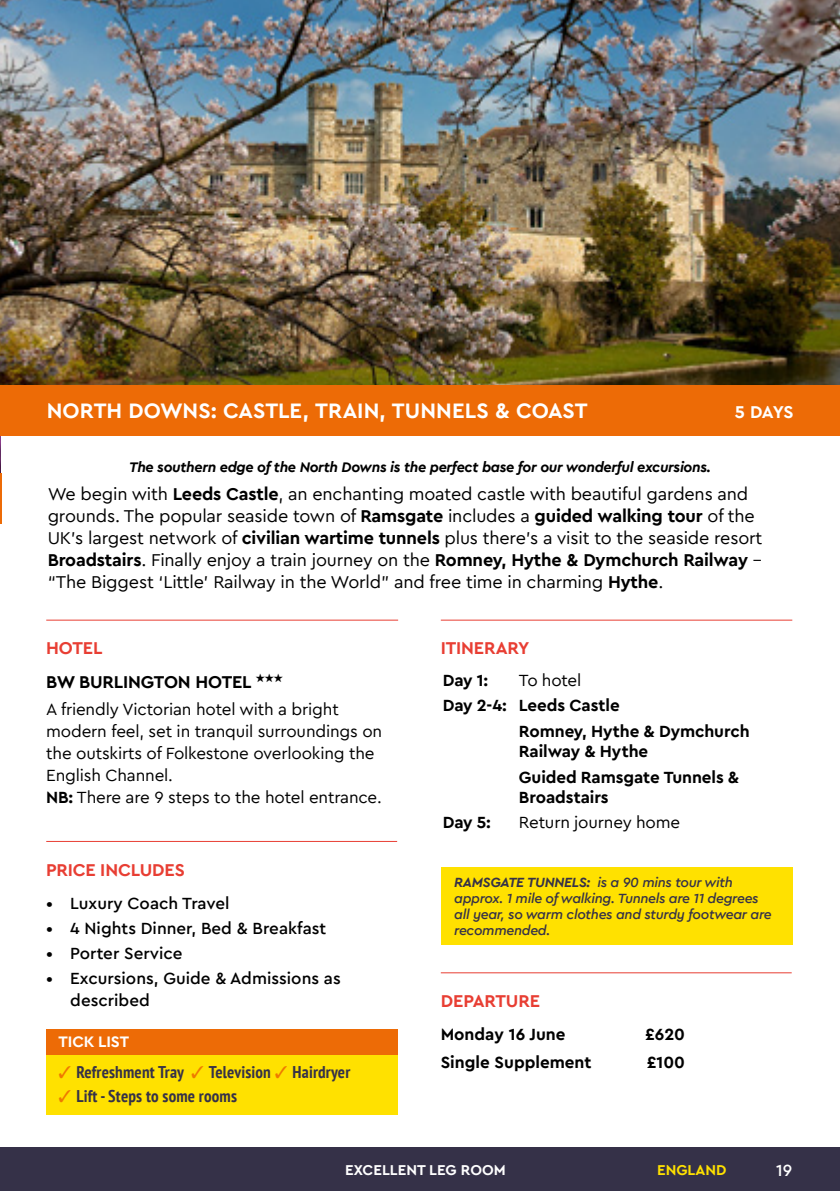
<style>
.page{position:relative;width:840px;height:1191px;background:#fff}
.page>*{position:absolute;margin:0;border:0;box-sizing:border-box;transform-origin:0 0}
.TOUR_destination{font:700 22px "Cera Pro Macmillan";color:#fff}
.TOUR_COPY{font:18px/22px "Cera Pro Macmillan";letter-spacing:-.01em;color:#000}
.ORANGE_HEADINGS{font:700 18px "Cera Pro Macmillan";letter-spacing:-.01em;color:#e83e33}
.Web_address_Hotel{font:700 18px "Cera Pro Macmillan";letter-spacing:-.01em;color:#000}
.TOUR_destination-2{font:700 18px "Cera Pro Macmillan";color:#fff}
.Hotel_copy{font:17px/22px "Cera Pro Macmillan";letter-spacing:-.01em;color:#000}
.t1{font:500 17px/22px "Cera Pro Macmillan";color:#000}
.ITINERARY_copy{font:700 17px/20px "Cera Pro Macmillan";letter-spacing:-.005em;color:#000}
.Tick_list_copy{font:700 condensed 17px "PT Sans";letter-spacing:.01em;color:#353148}
.DEPARTURE_COST_Copy{font:700 17px "Cera Pro Macmillan";color:#000}
.ITINERARY_copy-2{font:17px "Cera Pro Macmillan";letter-spacing:-.01em;color:#000}
.t2{font:500 17px "Cera Pro Macmillan";color:#fff}
.Tick_list_heading{font:700 16px "Cera Pro Macmillan";letter-spacing:-.01em;color:#fff}
.Bottom_line_right{font:700 15px "Cera Pro Macmillan";color:#fff}
.Bottom_line_right-2{font:700 15px "Cera Pro Macmillan";color:#ffe100}
.TOUR_COPY-2{font:italic 700 14.6px "Cera Pro Macmillan";letter-spacing:-.02em;color:#000}
.Mobility_with_dashes{font:italic 500 14px/16px "Cera Pro Macmillan";letter-spacing:-.02em;color:#353148}
.s1{font-weight:700}
.s2{color:#ef7900}
</style>
<div class="page">
<div style="left:0;top:1147px;width:839px;height:44px;background:#353148"></div>
<img style="left:0;top:0;width:1px;height:473px">
<img style="left:1px;top:0;width:838px;height:385px">
<hr style="left:0;top:473px;width:1px;height:51px;background:#ed6b06">
<div style="left:0;top:385px;width:839px;height:51px;background:#ed6b06"></div>
<hr style="left:46px;top:620px;width:352px;height:1px;background:#e83e33">
<hr style="left:440px;top:972px;width:351px;height:1px;background:#e83e33">
<hr style="left:440px;top:620px;width:351px;height:1px;background:#e83e33">
<hr style="left:46px;top:841px;width:351px;height:1px;background:#e83e33">
<div style="left:46px;top:1054px;width:352px;height:60px;background:#ffe100"></div>
<div style="left:46px;top:1028px;width:352px;height:26px;background:#ed6b06"></div>
<div style="left:440px;top:867px;width:352px;height:77px;background:#ffe100"></div>
<p class="TOUR_destination" style="left:47px;top:393px;width:542px">NORTH DOWNS: CASTLE, TRAIN, TUNNELS &amp; COAST</p>
<p class="TOUR_destination-2" style="left:734px;top:398px;width:60px">5 DAYS</p>
<p class="TOUR_COPY-2" style="left:129px;top:456px;width:583px">The southern edge of the North Downs is the perfect base for our wonderful excursions.</p>
<p class="TOUR_COPY" style="left:48px;top:481px;width:715px">We begin with <span class="s1">Leeds Castle</span>, an enchanting moated castle with beautiful gardens and grounds. The popular seaside town of <span class="s1">Ramsgate</span> includes a <span class="s1">guided walking tour</span> of the UK’s largest network of <span class="s1">civilian wartime tunnels</span> plus there’s a visit to the seaside resort <span class="s1">Broadstairs</span>. Finally enjoy a train journey on the <span class="s1">Romney, Hythe &amp; Dymchurch Railway</span> – “The Biggest ‘Little’ Railway in the World” and free time in charming <span class="s1">Hythe</span>.</p>
<p class="ORANGE_HEADINGS" style="left:46px;top:634px;width:58px">HOTEL</p>
<p class="Web_address_Hotel" style="left:46px;top:667px;width:238px">BW BURLINGTON HOTEL ★★★</p>
<p class="Hotel_copy" style="left:46px;top:697px;width:337px">A friendly Victorian hotel with a bright modern feel, set in tranquil surroundings on the outskirts of Folkestone overlooking the English Channel.<br><span class="s1">NB:</span> There are 9 steps to the hotel entrance.</p>
<p class="ORANGE_HEADINGS" style="left:46px;top:855px;width:140px">PRICE INCLUDES</p>
<p class="t1" style="left:46px;top:890px;width:184px">• Luxury Coach Travel</p>
<p class="t1" style="left:46px;top:915px;width:281px">• 4 Nights Dinner, Bed &amp; Breakfast</p>
<p class="t1" style="left:46px;top:940px;width:137px">• Porter Service</p>
<p class="t1" style="left:70px;top:965px;width:272px;text-indent:-24px">• Excursions, Guide &amp; Admissions as described</p>
<p class="Tick_list_heading" style="left:59px;top:1029px;width:72px">TICK LIST</p>
<p class="Tick_list_copy" style="left:58px;top:1060px;width:293px"><span class="s2">✓</span> Refreshment Tray <span class="s2">✓</span> Television <span class="s2">✓</span> Hairdryer</p>
<p class="Tick_list_copy" style="left:58px;top:1084px;width:180px"><span class="s2">✓</span> Lift - Steps to some rooms</p>
<p class="ORANGE_HEADINGS" style="left:440px;top:634px;width:90px">ITINERARY</p>
<p class="ITINERARY_copy" style="left:442px;top:668px;width:47px">Day 1:</p>
<p class="ITINERARY_copy-2" style="left:518px;top:667px;width:64px">To hotel</p>
<p class="ITINERARY_copy" style="left:442px;top:694px;width:178px">Day 2-4: Leeds Castle</p>
<p class="ITINERARY_copy" style="left:518px;top:719px;width:232px">Romney, Hythe &amp; Dymchurch<br>Railway &amp; Hythe</p>
<p class="ITINERARY_copy" style="left:518px;top:765px;width:222px">Guided Ramsgate Tunnels &amp;<br>Broadstairs</p>
<p class="ITINERARY_copy" style="left:442px;top:811px;width:50px">Day 5:</p>
<p class="ITINERARY_copy-2" style="left:518px;top:810px;width:163px">Return journey home</p>
<p class="Mobility_with_dashes" style="left:454px;top:873px;width:319px"><span class="s1">RAMSGATE TUNNELS:</span> is a 90 mins tour with approx. 1 mile of walking. Tunnels are 11 degrees all year, so warm clothes and sturdy footwear are recommended.</p>
<p class="ORANGE_HEADINGS" style="left:440px;top:986px;width:101px">DEPARTURE</p>
<p class="DEPARTURE_COST_Copy" style="left:440px;top:1021px;width:126px">Monday 16 June</p>
<p class="DEPARTURE_COST_Copy" style="left:645px;top:1021px;width:41px">£620</p>
<p class="DEPARTURE_COST_Copy" style="left:440px;top:1049px;width:152px">Single Supplement</p>
<p class="DEPARTURE_COST_Copy" style="left:646px;top:1049px;width:40px">£100</p>
<p class="Bottom_line_right" style="left:345px;top:1158px;width:162px">EXCELLENT LEG ROOM</p>
<p class="Bottom_line_right-2" style="left:656px;top:1158px;width:71px">ENGLAND</p>
<p class="t2" style="left:775px;top:1157px;width:18px">19</p>
</div>
